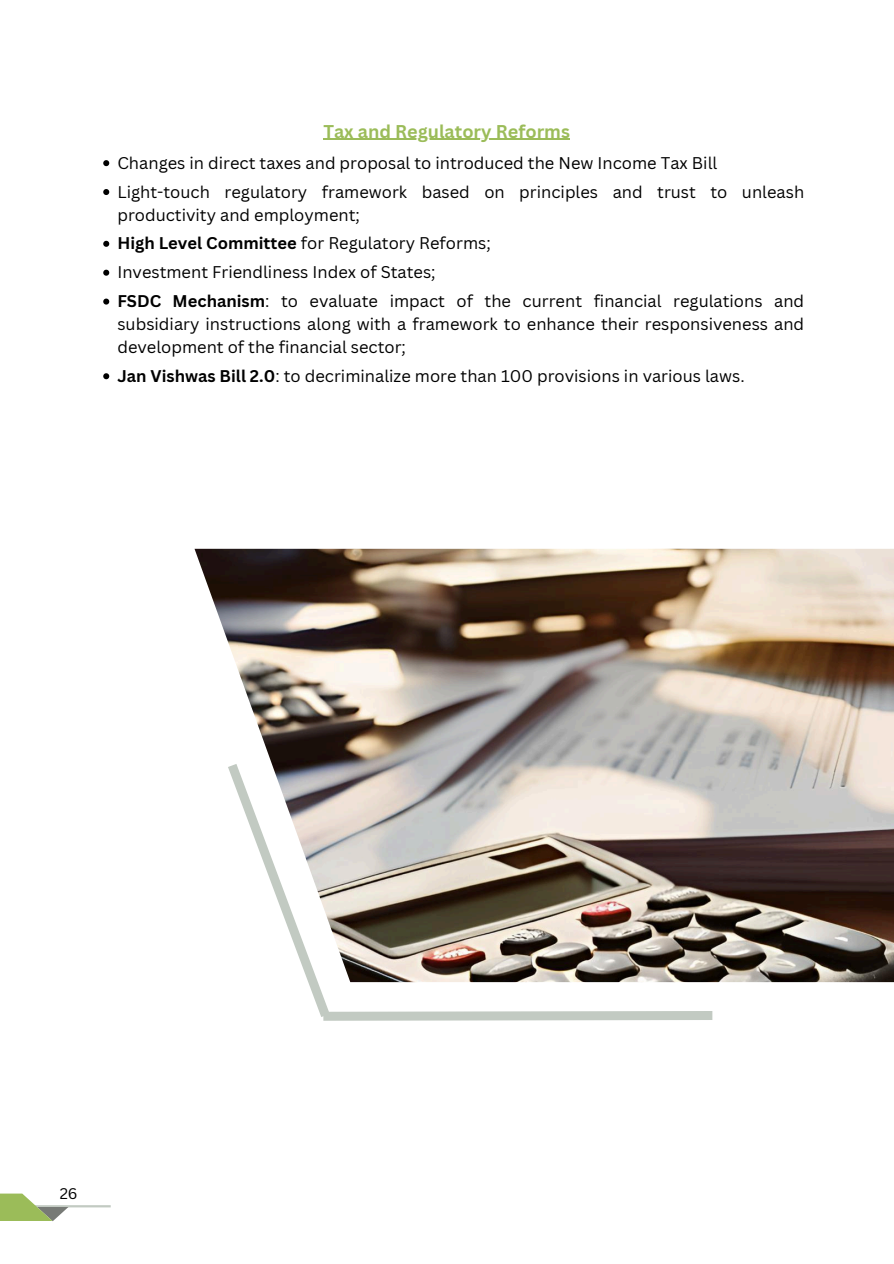
<style>
.page{position:relative;width:894px;height:1264px;background:#fff}
.page>*{position:absolute;margin:0;border:0;box-sizing:border-box;transform-origin:0 0}
.t1{font:700 18px "Canva Sans";color:#9bbc59}
.t2{font:16.5px/22.8px "Canva Sans";color:#000}
.t3{font:15px "Canva Sans";color:#000}
.s1{font-weight:700}
</style>
<div class="page">
<hr style="left:0;top:1205px;width:111px;height:2px;background:#c2cac2">
<svg style="left:53px;top:1207px;width:16px;height:14px"></svg>
<svg style="left:0;top:1193px;width:53px;height:28px"></svg>
<img style="left:194px;top:549px;width:699px;height:433px">
<svg style="left:220px;top:754px;width:501px;height:267px"></svg>
<hr style="left:323px;top:139px;width:247px;height:1px;background:#9bbc59">
<svg style="left:103px;top:160px;width:6px;height:6px"></svg>
<svg style="left:103px;top:189px;width:6px;height:6px"></svg>
<svg style="left:103px;top:241px;width:6px;height:6px"></svg>
<svg style="left:103px;top:270px;width:6px;height:6px"></svg>
<svg style="left:103px;top:298px;width:6px;height:6px"></svg>
<svg style="left:103px;top:373px;width:6px;height:6px"></svg>
<p class="t1" style="left:323px;top:118px;width:248px">Tax and Regulatory Reforms</p>
<p class="t2" style="left:117px;top:151px;width:601px">Changes in direct taxes and proposal to introduced the New Income Tax Bill</p>
<p class="t2" style="left:117px;top:180px;width:688px">Light-touch regulatory framework based on principles and trust to unleash productivity and employment;</p>
<p class="t2" style="left:117px;top:232px;width:375px"><span class="s1">High Level Committee</span> for Regulatory Reforms;</p>
<p class="t2" style="left:117px;top:260px;width:319px">Investment Friendliness Index of States;</p>
<p class="t2" style="left:117px;top:289px;width:688px;text-align:justify"><span class="s1">FSDC Mechanism</span>: to evaluate impact of the current financial regulations and subsidiary instructions along with a framework to enhance their responsiveness and development of the financial sector;</p>
<p class="t2" style="left:117px;top:364px;width:628px"><span class="s1">Jan Vishwas Bill 2.0</span>: to decriminalize more than 100 provisions in various laws.</p>
<p class="t3" style="left:60px;top:1183px;width:19px">26</p>
</div>
